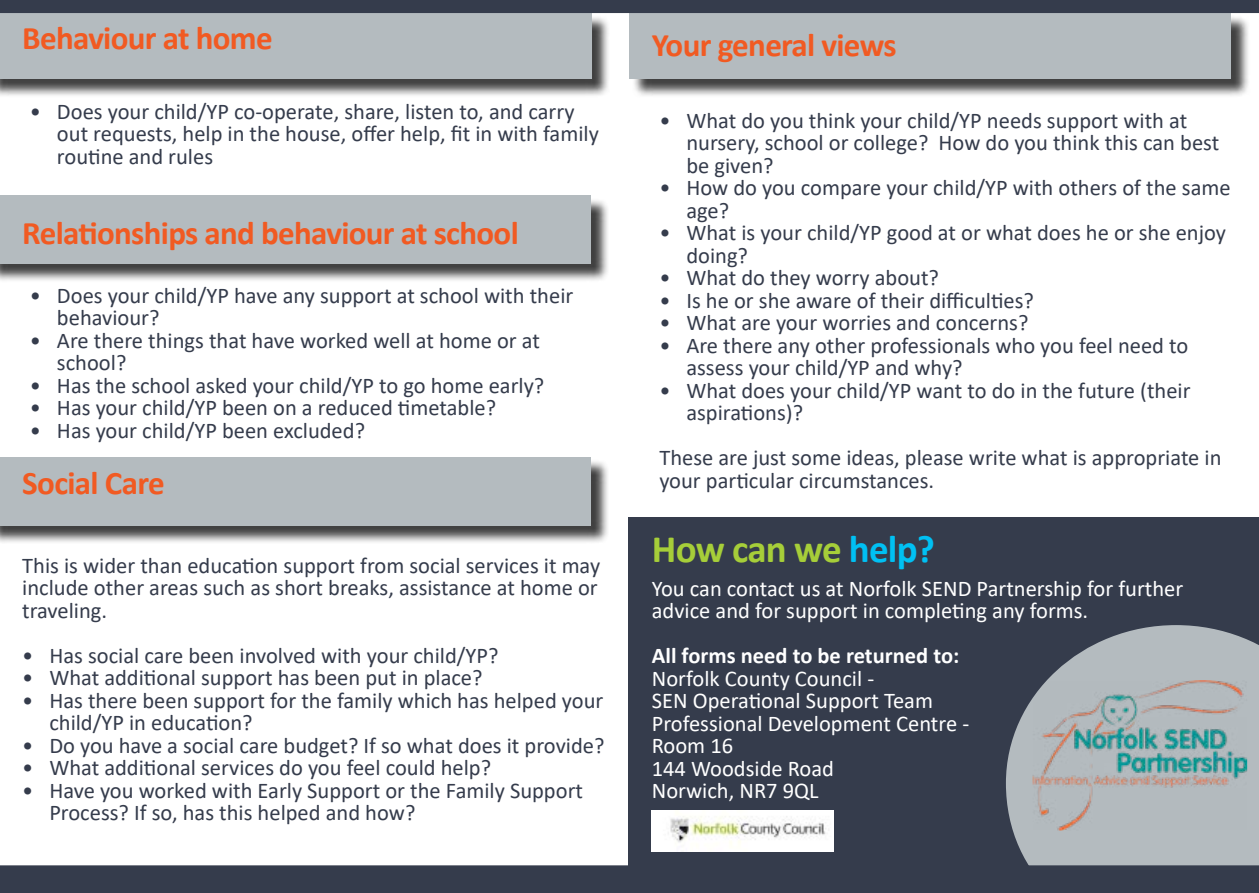
<style>
.page{position:relative;width:1259px;height:893px;background:#fff}
.page>*{position:absolute;margin:0;border:0;box-sizing:border-box;transform-origin:0 0}
.t1{font:700 39px "Calibri";letter-spacing:-.02em;color:#a6ce39}
.t2{font:700 33px "Calibri";letter-spacing:-.02em;color:#f15a22}
.t3{font:22.5px/22.5px "Calibri";color:#353c4c}
.t4{font:22.5px/22.5px "Calibri";color:#fff}
.t5{font:700 22.5px "Calibri";color:#fff}
.s1{color:#00c0f3}
</style>
<div class="page">
<div style="left:629px;top:518px;width:630px;height:375px;background:#353c4c"></div>
<div style="left:0;top:16px;width:609px;height:82px;background:#000;opacity:.75"></div>
<div style="left:0;top:13px;width:591px;height:66px;background:#b4bbbf"></div>
<div style="left:632px;top:16px;width:618px;height:82px;background:#000;opacity:.75"></div>
<div style="left:629px;top:13px;width:601px;height:66px;background:#b4bbbf"></div>
<div style="left:0;top:198px;width:608px;height:84px;background:#000;opacity:.75"></div>
<div style="left:0;top:196px;width:590px;height:68px;background:#b4bbbf"></div>
<div style="left:0;top:460px;width:608px;height:84px;background:#000;opacity:.75"></div>
<div style="left:0;top:457px;width:590px;height:68px;background:#b4bbbf"></div>
<svg style="left:1006px;top:625px;width:253px;height:240px;fill:#b4bbbf"></svg>
<img style="left:1032px;top:680px;width:215px;height:150px">
<img style="left:652px;top:810px;width:181px;height:41px">
<svg style="left:0;top:865px;width:1259px;height:28px"></svg>
<div style="left:0;top:0;width:1259px;height:13px;background:#353c4c"></div>
<h2 class="t2" style="left:22px;top:15px;width:252px">Behaviour at home</h2>
<h2 class="t2" style="left:652px;top:21px;width:246px">Your general views</h2>
<p class="t3" style="left:57px;top:99px;width:543px;text-indent:-27px">• Does your child/YP co-operate, share, listen to, and carry out requests, help in the house, offer help, fit in with family routine and rules</p>
<p class="t3" style="left:686px;top:109px;width:534px;text-indent:-27px">• What do you think your child/YP needs support with at nursery, school or college? How do you think this can best be given?</p>
<p class="t3" style="left:686px;top:176px;width:546px;text-indent:-27px">• How do you compare your child/YP with others of the same age?</p>
<p class="t3" style="left:686px;top:221px;width:541px;text-indent:-27px">• What is your child/YP good at or what does he or she enjoy doing?</p>
<p class="t3" style="left:659px;top:266px;width:281px">• What do they worry about?</p>
<p class="t3" style="left:659px;top:289px;width:376px">• Is he or she aware of their difficulties?</p>
<p class="t3" style="left:659px;top:311px;width:370px">• What are your worries and concerns?</p>
<p class="t3" style="left:686px;top:334px;width:503px;text-indent:-27px">• Are there any other professionals who you feel need to assess your child/YP and why?</p>
<p class="t3" style="left:686px;top:379px;width:506px;text-indent:-27px">• What does your child/YP want to do in the future (their aspirations)?</p>
<p class="t3" style="left:659px;top:446px;width:563px">These are just some ideas, please write what is appropriate in your particular circumstances.</p>
<h2 class="t2" style="left:22px;top:209px;width:498px">Relationships and behaviour at school</h2>
<p class="t3" style="left:57px;top:284px;width:518px;text-indent:-27px">• Does your child/YP have any support at school with their behaviour?</p>
<p class="t3" style="left:57px;top:329px;width:484px;text-indent:-27px">• Are there things that have worked well at home or at school?</p>
<p class="t3" style="left:30px;top:374px;width:516px">• Has the school asked your child/YP to go home early?</p>
<p class="t3" style="left:30px;top:396px;width:468px">• Has your child/YP been on a reduced timetable?</p>
<p class="t3" style="left:30px;top:419px;width:337px">• Has your child/YP been excluded?</p>
<h2 class="t2" style="left:22px;top:460px;width:144px">Social Care</h2>
<p class="t3" style="left:22px;top:554px;width:579px;text-align:justify">This is wider than education support from social services it may include other areas such as short breaks, assistance at home or traveling.</p>
<p class="t3" style="left:22px;top:644px;width:478px">• Has social care been involved with your child/YP?</p>
<p class="t3" style="left:22px;top:666px;width:462px">• What additional support has been put in place?</p>
<p class="t3" style="left:49px;top:689px;width:555px;text-indent:-27px">• Has there been support for the family which has helped your child/YP in education?</p>
<p class="t3" style="left:22px;top:734px;width:583px">• Do you have a social care budget? If so what does it provide?</p>
<p class="t3" style="left:22px;top:756px;width:470px">• What additional services do you feel could help?</p>
<p class="t3" style="left:49px;top:779px;width:535px;text-indent:-27px">• Have you worked with Early Support or the Family Support<br>Process? If so, has this helped and how?</p>
<h1 class="t1" style="left:652px;top:522px;width:285px">How can we <span class="s1">help?</span></h1>
<p class="t4" style="left:652px;top:576px;width:533px">You can contact us at Norfolk SEND Partnership for further advice and for support in completing any forms.</p>
<p class="t5" style="left:652px;top:640px;width:309px">All forms need to be returned to:</p>
<p class="t4" style="left:652px;top:666px;width:319px">Norfolk County Council -<br>SEN Operational Support Team<br>Professional Development Centre -<br>Room 16<br>144 Woodside Road<br>Norwich, NR7 9QL</p>
</div>
